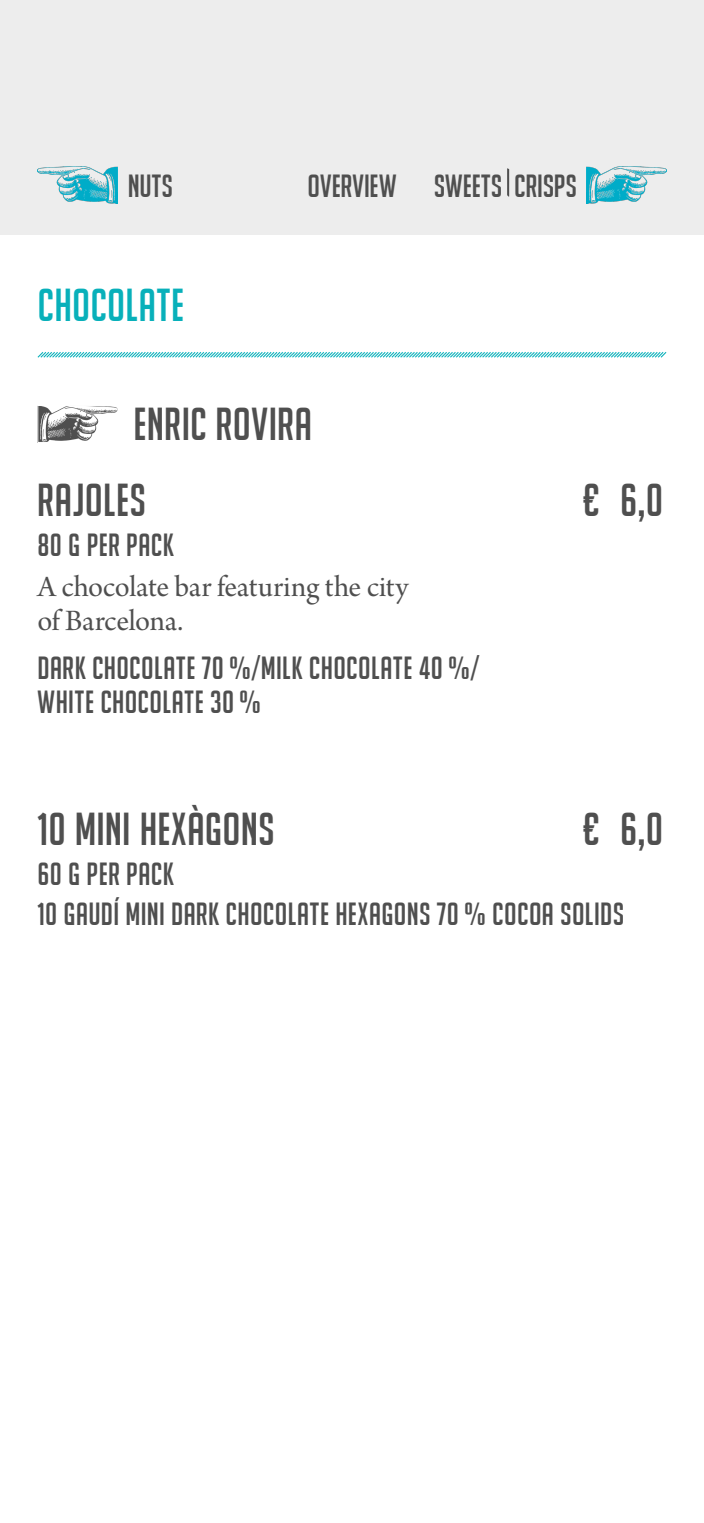
<style>
.page{position:relative;width:704px;height:1523px;background:#fff}
.page>*{position:absolute;margin:0;border:0;box-sizing:border-box;transform-origin:0 0}
.t1{font:45px/76.3px "Big Noodle Titling";letter-spacing:.005em;color:#4f4f4f}
.t2{font:45px "Big Noodle Titling";letter-spacing:.01em;color:#08b0ba}
.t3{font:31.25px/33.8px "Big Noodle Titling";letter-spacing:.01em;color:#4f4f4f}
.t4{font:31.25px/33.8px "Arno Pro Subhead";letter-spacing:-.005em;color:#4f4f4f}
</style>
<div class="page">
<svg style="left:37px;top:352px;width:630px;height:6px;background:#91dbe0"></svg>
<img style="left:39px;top:407px;width:76px;height:34px">
<div style="left:37px;top:405px;width:80px;height:38px;border:1px solid #fff"></div>
<div style="left:0;top:0;width:703px;height:234px;background:#ededed"></div>
<svg style="left:507px;top:168px;width:2px;height:29px"></svg>
<img style="left:586px;top:167px;width:80px;height:37px">
<img style="left:38px;top:167px;width:79px;height:37px">
<p class="t3" style="left:128px;top:168px;width:47px">NUTS</p>
<p class="t3" style="left:307px;top:168px;width:271px">OVERVIEW SWEETS CRISPS</p>
<h1 class="t2" style="left:38px;top:280px;width:148px">CHOCOLATE</h1>
<h1 class="t1" style="left:37px;top:386px;width:276px;text-indent:96px">ENRIC ROVIRA<br>RAJOLES</h1>
<p class="t3" style="left:38px;top:528px;width:138px">80 G PER PACK</p>
<p class="t4" style="left:38px;top:572px;width:372px">A chocolate bar featuring the city of Barcelona.</p>
<p class="t3" style="left:37px;top:651px;width:443px">DARK CHOCOLATE 70%/MILK CHOCOLATE 40%/<br>WHITE CHOCOLATE 30%</p>
<h1 class="t1" style="left:583px;top:462px;width:81px">€ 6,0</h1>
<h1 class="t1" style="left:38px;top:791px;width:239px">10 MINI HEXÀGONS</h1>
<h1 class="t1" style="left:583px;top:791px;width:81px">€ 6,0</h1>
<p class="t3" style="left:38px;top:854px;width:588px;line-height:40px">60 G PER PACK<br>10 GAUDÍ MINI DARK CHOCOLATE HEXAGONS 70% COCOA SOLIDS</p>
</div>
